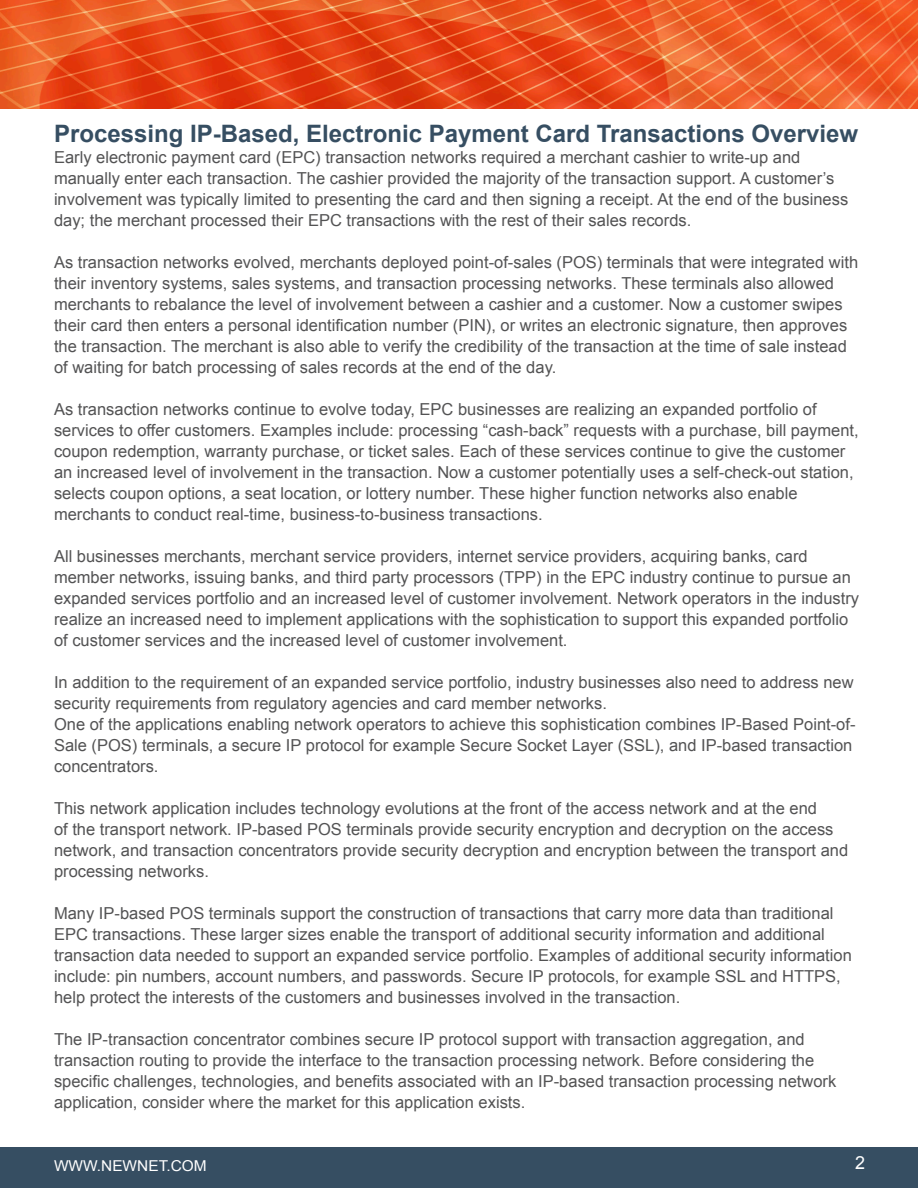
<style>
.page{position:relative;width:918px;height:1188px;background:#fff}
.page>*{position:absolute;margin:0;border:0;box-sizing:border-box;transform-origin:0 0}
.t1{font:700 24px "Arial";color:#364e62}
.t2{font:18px "Arial";color:#fff}
.t3{font:16.5px/21px "Arial";color:#535354}
.t4{font:15px "Arial";color:#fff}
</style>
<div class="page">
<div style="left:0;top:1147px;width:918px;height:41px;background:#364e62"></div>
<img style="left:0;top:0;width:918px;height:109px">
<p class="t1" style="left:54px;top:118px;width:806px">Processing IP-Based, Electronic Payment Card Transactions Overview</p>
<p class="t3" style="left:54px;top:147px;width:796px">Early electronic payment card (EPC) transaction networks required a merchant cashier to write-up and manually enter each transaction. The cashier provided the majority of the transaction support. A customer’s involvement was typically limited to presenting the card and then signing a receipt. At the end of the business day; the merchant processed their EPC transactions with the rest of their sales records.</p>
<p class="t3" style="left:54px;top:252px;width:806px">As transaction networks evolved, merchants deployed point-of-sales (POS) terminals that were integrated with their inventory systems, sales systems, and transaction processing networks. These terminals also allowed merchants to rebalance the level of involvement between a cashier and a customer. Now a customer swipes their card then enters a personal identification number (PIN), or writes an electronic signature, then approves the transaction. The merchant is also able to verify the credibility of the transaction at the time of sale instead of waiting for batch processing of sales records at the end of the day.</p>
<p class="t3" style="left:54px;top:399px;width:806px">As transaction networks continue to evolve today, EPC businesses are realizing an expanded portfolio of services to offer customers. Examples include: processing “cash-back” requests with a purchase, bill payment, coupon redemption, warranty purchase, or ticket sales. Each of these services continue to give the customer an increased level of involvement in the transaction. Now a customer potentially uses a self-check-out station, selects coupon options, a seat location, or lottery number. These higher function networks also enable merchants to conduct real-time, business-to-business transactions.</p>
<p class="t3" style="left:54px;top:546px;width:807px">All businesses merchants, merchant service providers, internet service providers, acquiring banks, card member networks, issuing banks, and third party processors (TPP) in the EPC industry continue to pursue an expanded services portfolio and an increased level of customer involvement. Network operators in the industry realize an increased need to implement applications with the sophistication to support this expanded portfolio of customer services and the increased level of customer involvement.</p>
<p class="t3" style="left:54px;top:672px;width:801px">In addition to the requirement of an expanded service portfolio, industry businesses also need to address new security requirements from regulatory agencies and card member networks.</p>
<p class="t3" style="left:54px;top:714px;width:803px">One of the applications enabling network operators to achieve this sophistication combines IP-Based Point-of-<br>Sale (POS) terminals, a secure IP protocol for example Secure Socket Layer (SSL), and IP-based transaction concentrators.</p>
<p class="t3" style="left:54px;top:798px;width:796px">This network application includes technology evolutions at the front of the access network and at the end<br>of the transport network. IP-based POS terminals provide security encryption and decryption on the access network, and transaction concentrators provide security decryption and encryption between the transport and processing networks.</p>
<p class="t3" style="left:54px;top:903px;width:799px">Many IP-based POS terminals support the construction of transactions that carry more data than traditional EPC transactions. These larger sizes enable the transport of additional security information and additional transaction data needed to support an expanded service portfolio. Examples of additional security information include: pin numbers, account numbers, and passwords. Secure IP protocols, for example SSL and HTTPS, help protect the interests of the customers and businesses involved in the transaction.</p>
<p class="t3" style="left:54px;top:1029px;width:784px">The IP-transaction concentrator combines secure IP protocol support with transaction aggregation, and transaction routing to provide the interface to the transaction processing network. Before considering the specific challenges, technologies, and benefits associated with an IP-based transaction processing network application, consider where the market for this application exists.</p>
<p class="t4" style="left:54px;top:1156px;width:154px">WWW.NEWNET.COM</p>
<p class="t2" style="left:855px;top:1151px;width:12px">2</p>
</div>
